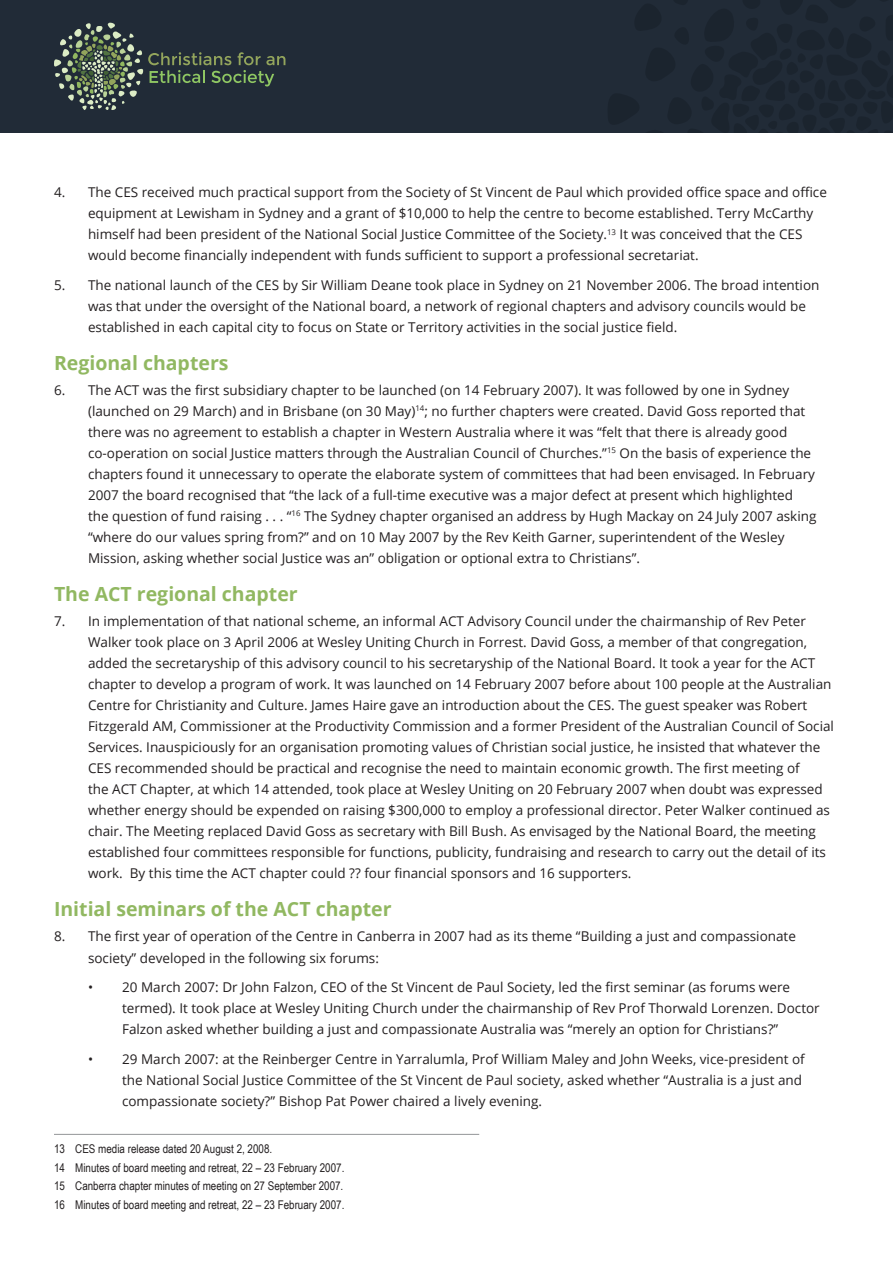
<style>
.page{position:relative;width:893px;height:1263px;background:#fff}
.page>*{position:absolute;margin:0;border:0;box-sizing:border-box;transform-origin:0 0}
.t1{font:700 19.5px "Open Sans";color:#91b861}
.body{font:13.5px/21px "Open Sans";color:#231f20}
.Dot_indent{font:13.5px/21px "Open Sans";color:#231f20}
.footnotes{font:12px "Arial Narrow";color:#231f20}
</style>
<div class="page">
<div style="left:0;top:0;width:893px;height:133px;background:#212b37"></div>
<svg style="left:54px;top:23px;width:231px;height:87px"></svg>
<hr style="left:54px;top:1134px;width:425px;height:1px;background:#939598">
<p class="body" style="left:88px;top:181px;width:740px;text-indent:-34px">4. The CES received much practical support from the Society of St Vincent de Paul which provided office space and office equipment at Lewisham in Sydney and a grant of $10,000 to help the centre to become established. Terry McCarthy himself had been president of the National Social Justice Committee of the Society.<sup>13</sup> It was conceived that the CES would become financially independent with funds sufficient to support a professional secretariat.</p>
<p class="body" style="left:88px;top:274px;width:733px;text-indent:-34px">5. The national launch of the CES by Sir William Deane took place in Sydney on 21 November 2006. The broad intention was that under the oversight of the National board, a network of regional chapters and advisory councils would be established in each capital city to focus on State or Territory activities in the social justice field.</p>
<h2 class="t1" style="left:54px;top:349px;width:176px">Regional chapters</h2>
<p class="body" style="left:88px;top:379px;width:730px;text-indent:-34px">6. The ACT was the first subsidiary chapter to be launched (on 14 February 2007). It was followed by one in Sydney (launched on 29 March) and in Brisbane (on 30 May)<sup>14</sup>; no further chapters were created. David Goss reported that there was no agreement to establish a chapter in Western Australia where it was “felt that there is already good co-operation on social Justice matters through the Australian Council of Churches.”<sup>15</sup> On the basis of experience the chapters found it unnecessary to operate the elaborate system of committees that had been envisaged. In February 2007 the board recognised that “the lack of a full-time executive was a major defect at present which highlighted the question of fund raising . . . “<sup>16</sup> The Sydney chapter organised an address by Hugh Mackay on 24 July 2007 asking “where do our values spring from?” and on 10 May 2007 by the Rev Keith Garner, superintendent of the Wesley Mission, asking whether social Justice was an” obligation or optional extra to Christians”.</p>
<h2 class="t1" style="left:54px;top:580px;width:245px">The ACT regional chapter</h2>
<p class="body" style="left:88px;top:610px;width:747px;text-indent:-34px">7. In implementation of that national scheme, an informal ACT Advisory Council under the chairmanship of Rev Peter Walker took place on 3 April 2006 at Wesley Uniting Church in Forrest. David Goss, a member of that congregation, added the secretaryship of this advisory council to his secretaryship of the National Board. It took a year for the ACT chapter to develop a program of work. It was launched on 14 February 2007 before about 100 people at the Australian Centre for Christianity and Culture. James Haire gave an introduction about the CES. The guest speaker was Robert Fitzgerald AM, Commissioner at the Productivity Commission and a former President of the Australian Council of Social Services. Inauspiciously for an organisation promoting values of Christian social justice, he insisted that whatever the CES recommended should be practical and recognise the need to maintain economic growth. The first meeting of<br>the ACT Chapter, at which 14 attended, took place at Wesley Uniting on 20 February 2007 when doubt was expressed whether energy should be expended on raising $300,000 to employ a professional director. Peter Walker continued as chair. The Meeting replaced David Goss as secretary with Bill Bush. As envisaged by the National Board, the meeting established four committees responsible for functions, publicity, fundraising and research to carry out the detail of its work. By this time the ACT chapter could ?? four financial sponsors and 16 supporters.</p>
<h2 class="t1" style="left:54px;top:895px;width:339px">Initial seminars of the ACT chapter</h2>
<p class="body" style="left:88px;top:926px;width:709px;text-indent:-34px">8. The first year of operation of the Centre in Canberra in 2007 had as its theme “Building a just and compassionate society” developed in the following six forums:</p>
<p class="Dot_indent" style="left:122px;top:976px;width:699px;text-indent:-34px">• 20 March 2007: Dr John Falzon, CEO of the St Vincent de Paul Society, led the first seminar (as forums were termed). It took place at Wesley Uniting Church under the chairmanship of Rev Prof Thorwald Lorenzen. Doctor<br>Falzon asked whether building a just and compassionate Australia was “merely an option for Christians?”</p>
<p class="Dot_indent" style="left:122px;top:1048px;width:684px;text-indent:-34px">• 29 March 2007: at the Reinberger Centre in Yarralumla, Prof William Maley and John Weeks, vice-president of the National Social Justice Committee of the St Vincent de Paul society, asked whether “Australia is a just and compassionate society?” Bishop Pat Power chaired a lively evening.</p>
<p class="footnotes" style="left:54px;top:1142px;width:220px">13 CES media release dated 20 August 2, 2008.</p>
<p class="footnotes" style="left:54px;top:1160px;width:292px">14 Minutes of board meeting and retreat, 22 – 23 February 2007.</p>
<p class="footnotes" style="left:54px;top:1179px;width:291px">15 Canberra chapter minutes of meeting on 27 September 2007.</p>
<p class="footnotes" style="left:54px;top:1198px;width:292px">16 Minutes of board meeting and retreat, 22 – 23 February 2007.</p>
</div>
